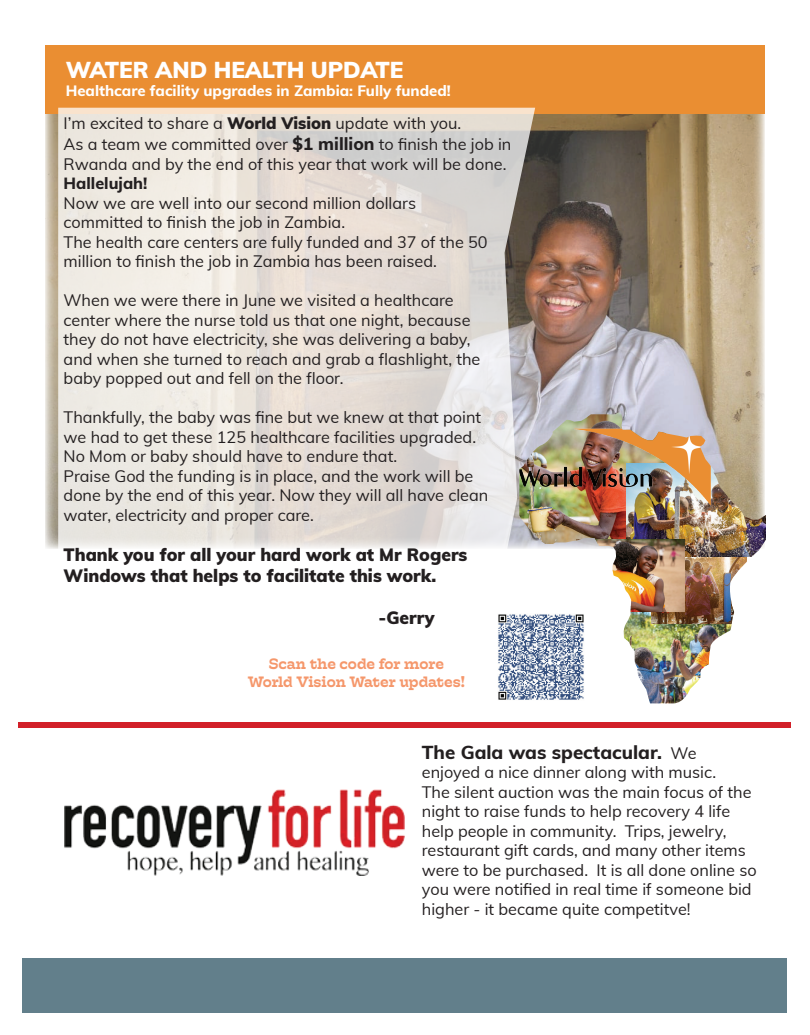
<style>
.page{position:relative;width:810px;height:1035px;background:#fff}
.page>*{position:absolute;margin:0;border:0;box-sizing:border-box;transform-origin:0 0}
.t1{font:900 22.5px "Muli";color:#fff}
.t2{font:800 18.75px "Muli";color:#231f20}
.t3{font:900 17.5px/21px "Muli";color:#231f20}
.t4{font:16.25px/19.5px "Muli";color:#231f20}
.t5{font:800 16.25px "Muli";color:#231f20}
.t6{font:800 15px "Muli";color:#fff}
.t7{font:500 15px/18px "Hatch";letter-spacing:-.01em;color:#f5976b;text-align:center}
.s1{font-weight:900}
.s2{font-weight:800;font-size:17.5px}
.s3{font-weight:400;font-size:16.25px}
</style>
<div class="page">
<div style="left:19px;top:723px;width:772px;height:5px;background:#d22029"></div>
<div style="left:22px;top:958px;width:766px;height:54px;background:#627f8b"></div>
<img style="left:65px;top:789px;width:340px;height:86px">
<img style="left:45px;top:113px;width:720px;height:436px">
<div style="left:45px;top:45px;width:720px;height:68px;background:#ea8e32"></div>
<svg style="left:58px;top:108px;width:477px;height:441px;background:#e3ddd7"></svg>
<img style="left:623px;top:612px;width:109px;height:91px">
<img style="left:652px;top:556px;width:95px;height:67px">
<img style="left:519px;top:412px;width:147px;height:132px">
<img style="left:626px;top:464px;width:139px;height:92px">
<img style="left:519px;top:428px;width:192px;height:78px">
<img style="left:576px;top:540px;width:108px;height:72px">
<img style="left:498px;top:611px;width:88px;height:89px">
<h1 class="t1" style="left:66px;top:53px;width:339px">WATER AND HEALTH UPDATE</h1>
<p class="t6" style="left:66px;top:79px;width:387px">Healthcare facility upgrades in Zambia: Fully funded!</p>
<p class="t4" style="left:64px;top:112px;width:449px;line-height:21px">I’m excited to share a <span class="s1">World Vision</span> update with you.<br>As a team we committed over <span class="s2">$1 million</span> to finish the job in</p>
<p class="t4" style="left:64px;top:154px;width:444px">Rwanda and by the end of this year that work will be done.</p>
<p class="t5" style="left:64px;top:172px;width:85px">Hallelujah!</p>
<p class="t4" style="left:64px;top:193px;width:426px">Now we are well into our second million dollars committed to finish the job in Zambia.<br>The health care centers are fully funded and 37 of the 50 million to finish the job in Zambia has been raised.</p>
<p class="t4" style="left:64px;top:290px;width:418px">When we were there in June we visited a healthcare center where the nurse told us that one night, because they do not have electricity, she was delivering a baby, and when she turned to reach and grab a flashlight, the baby popped out and fell on the floor.</p>
<p class="t4" style="left:64px;top:407px;width:426px">Thankfully, the baby was fine but we knew at that point we had to get these 125 healthcare facilities upgraded.<br>No Mom or baby should have to endure that.<br>Praise God the funding is in place, and the work will be done by the end of this year. Now they will all have clean water, electricity and proper care.</p>
<p class="t3" style="left:64px;top:544px;width:405px">Thank you for all your hard work at Mr Rogers<br>Windows that helps to facilitate this work.</p>
<p class="t3" style="left:379px;top:607px;width:58px">-Gerry</p>
<p class="t7" style="left:248px;top:655px;width:218px">Scan the code for more<br>World Vision Water updates!</p>
<p class="t2" style="left:422px;top:738px;width:276px">The Gala was spectacular. <span class="s3">We</span></p>
<p class="t4" style="left:422px;top:762px;width:336px">enjoyed a nice dinner along with music.<br>The silent auction was the main focus of the night to raise funds to help recovery 4 life help people in community. Trips, jewelry, restaurant gift cards, and many other items were to be purchased. It is all done online so you were notified in real time if someone bid higher - it became quite competitve!</p>
</div>
